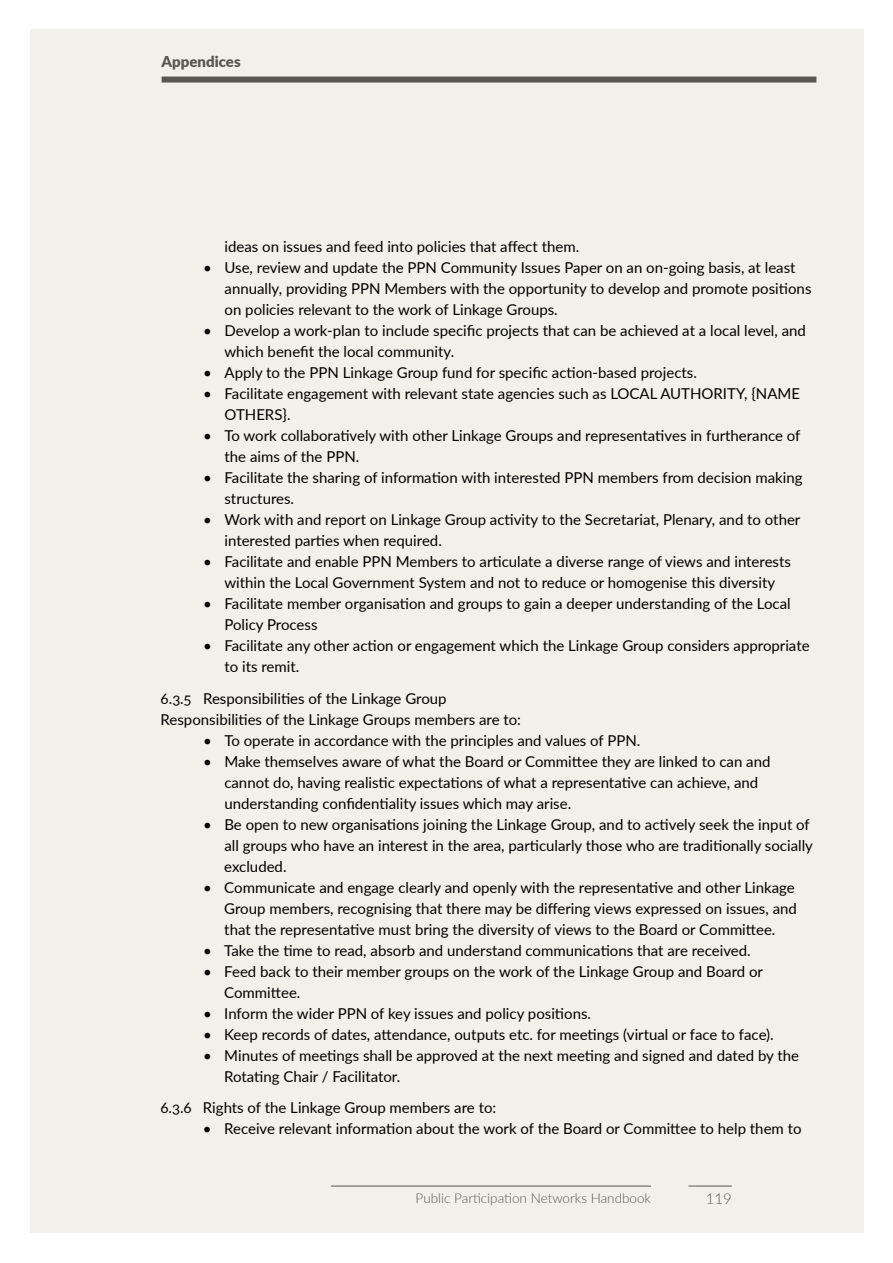
<style>
.page{position:relative;width:893px;height:1263px;background:#fff}
.page>*{position:absolute;margin:0;border:0;box-sizing:border-box;transform-origin:0 0}
.t1{font:15px/21px "Lato";color:#000}
.t2{font:900 15px "Lato";color:#575651}
.t3{font:300 15px "Lato";color:#575651}
.t4{font:300 13.5px "Lato";color:#575651}
</style>
<div class="page">
<div style="left:30px;top:30px;width:833px;height:1203px;background:#f1f0ea"></div>
<hr style="left:688px;top:1186px;width:44px;height:1px;background:#575651">
<hr style="left:331px;top:1186px;width:320px;height:1px;background:#575651">
<div style="left:162px;top:77px;width:654px;height:6px;background:#575651"></div>
<p class="t2" style="left:162px;top:51px;width:81px">Appendices</p>
<p class="t1" style="left:225px;top:235px;width:356px">ideas on issues and feed into policies that affect them.</p>
<p class="t1" style="left:225px;top:256px;width:588px;text-indent:-21px">• Use, review and update the PPN Community Issues Paper on an on-going basis, at least annually, providing PPN Members with the opportunity to develop and promote positions on policies relevant to the work of Linkage Groups.</p>
<p class="t1" style="left:225px;top:319px;width:583px;text-indent:-21px">• Develop a work-plan to include specific projects that can be achieved at a local level, and which benefit the local community.</p>
<p class="t1" style="left:203px;top:361px;width:495px">• Apply to the PPN Linkage Group fund for specific action-based projects.</p>
<p class="t1" style="left:224px;top:382px;width:577px;text-indent:-21px">• Facilitate engagement with relevant state agencies such as LOCAL AUTHORITY, {NAME<br>OTHERS}.</p>
<p class="t1" style="left:224px;top:424px;width:577px;text-indent:-21px">• To work collaboratively with other Linkage Groups and representatives in furtherance of the aims of the PPN.</p>
<p class="t1" style="left:224px;top:466px;width:580px;text-indent:-21px">• Facilitate the sharing of information with interested PPN members from decision making structures.</p>
<p class="t1" style="left:224px;top:508px;width:577px;text-indent:-21px">• Work with and report on Linkage Group activity to the Secretariat, Plenary, and to other interested parties when required.</p>
<p class="t1" style="left:203px;top:550px;width:589px;text-align:center">• Facilitate and enable PPN Members to articulate a diverse range of views and interests within the Local Government System and not to reduce or homogenise this diversity</p>
<p class="t1" style="left:224px;top:592px;width:568px;text-indent:-21px">• Facilitate member organisation and groups to gain a deeper understanding of the Local<br>Policy Process</p>
<p class="t1" style="left:224px;top:634px;width:587px;text-indent:-21px">• Facilitate any other action or engagement which the Linkage Group considers appropriate to its remit.</p>
<p class="t1" style="left:161px;top:687px;width:362px">6.3.5 Responsibilities of the Linkage Group<br>Responsibilities of the Linkage Groups members are to:</p>
<p class="t1" style="left:203px;top:729px;width:439px">• To operate in accordance with the principles and values of PPN.</p>
<p class="t1" style="left:224px;top:750px;width:548px;text-indent:-21px">• Make themselves aware of what the Board or Committee they are linked to can and cannot do, having realistic expectations of what a representative can achieve, and understanding confidentiality issues which may arise.</p>
<p class="t1" style="left:224px;top:813px;width:590px;text-indent:-21px">• Be open to new organisations joining the Linkage Group, and to actively seek the input of all groups who have an interest in the area, particularly those who are traditionally socially excluded.</p>
<p class="t1" style="left:224px;top:876px;width:574px;text-indent:-21px">• Communicate and engage clearly and openly with the representative and other Linkage<br>Group members, recognising that there may be differing views expressed on issues, and that the representative must bring the diversity of views to the Board or Committee.</p>
<p class="t1" style="left:203px;top:939px;width:549px">• Take the time to read, absorb and understand communications that are received.</p>
<p class="t1" style="left:224px;top:960px;width:540px;text-indent:-21px">• Feed back to their member groups on the work of the Linkage Group and Board or<br>Committee.</p>
<p class="t1" style="left:203px;top:1002px;width:390px">• Inform the wider PPN of key issues and policy positions.</p>
<p class="t1" style="left:203px;top:1023px;width:572px">• Keep records of dates, attendance, outputs etc. for meetings (virtual or face to face).</p>
<p class="t1" style="left:224px;top:1044px;width:576px;text-indent:-21px">• Minutes of meetings shall be approved at the next meeting and signed and dated by the<br>Rotating Chair / Facilitator.</p>
<p class="t1" style="left:160px;top:1096px;width:337px">6.3.6 Rights of the Linkage Group members are to:</p>
<p class="t1" style="left:203px;top:1117px;width:600px">• Receive relevant information about the work of the Board or Committee to help them to</p>
<p class="t4" style="left:416px;top:1189px;width:237px">Public Participation Networks Handbook</p>
<p class="t3" style="left:706px;top:1188px;width:28px">119</p>
</div>
